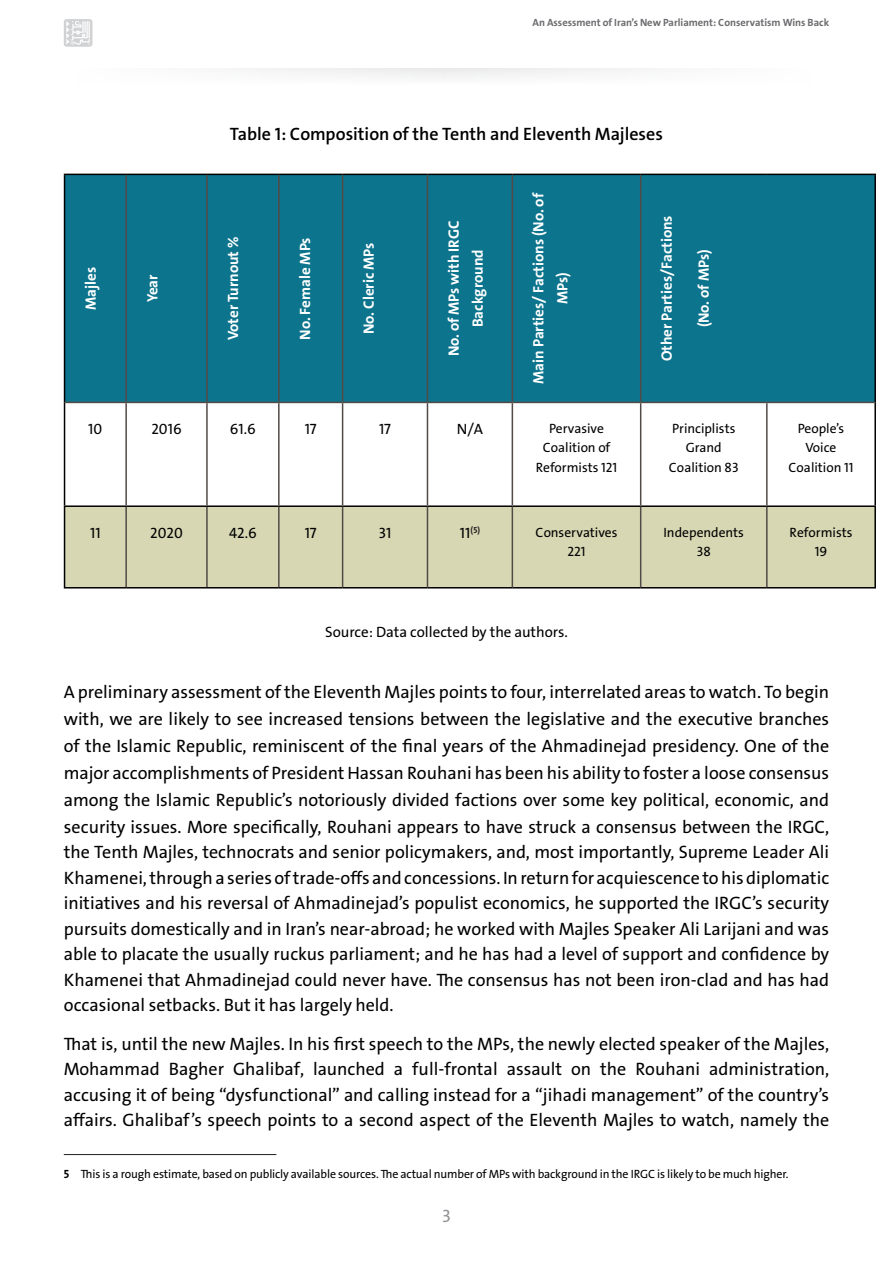
<style>
.page{position:relative;width:893px;height:1263px;background:#fff}
.page>*{position:absolute;margin:0;border:0;box-sizing:border-box;transform-origin:0 0}
.t1{font:18px/26.1px "Bahij The Sans Arabic";color:#000;text-align:justify}
.Frame_Title{font:600 18px "Bahij The Sans Arabic";color:#000}
.t2{font:18px "Bahij The Sans Arabic";color:#939598}
.Table_Header{font:700 15px/24px "Bahij The Sans Arabic";color:#fff;text-align:center}
.Captions{font:15px "Bahij The Sans Arabic";color:#000}
.Table_Cell{font:15px "Bahij The Sans Arabic";color:#000}
.Table_Cell-2{font:13.5px/19.5px "Bahij The Sans Arabic";color:#000;text-align:center}
.Footnote_Text_En{font:12px "Bahij The Sans Arabic";letter-spacing:-.01em;color:#000}
.t3{font:700 10.5px "Bahij The Sans Arabic";color:#6c6d70}
.Table_Cell-3{font:700 8.7px "Bahij The Sans Arabic";color:#231f20}
.s1{font-weight:400;font-size:15px;color:#000}
.s2{font-weight:700}
</style>
<div class="page">
<div style="left:64px;top:69px;width:765px;height:16px;background:#fafafa"></div>
<svg style="left:64px;top:19px;width:28px;height:28px"></svg>
<div style="left:65px;top:175px;width:809px;height:227px;background:#0d748d"></div>
<div style="left:65px;top:507px;width:809px;height:80px;background:#d7d7b4"></div>
<hr style="left:64px;top:174px;width:62px;height:1px;background:#000">
<hr style="left:64px;top:175px;width:1px;height:227px;background:#000">
<hr style="left:126px;top:174px;width:81px;height:1px;background:#000">
<hr style="left:207px;top:174px;width:72px;height:1px;background:#000">
<hr style="left:279px;top:174px;width:64px;height:1px;background:#000">
<hr style="left:343px;top:174px;width:84px;height:1px;background:#000">
<hr style="left:427px;top:174px;width:85px;height:1px;background:#000">
<hr style="left:512px;top:174px;width:129px;height:1px;background:#000">
<hr style="left:641px;top:174px;width:126px;height:1px;background:#000">
<hr style="left:767px;top:174px;width:109px;height:1px;background:#000">
<hr style="left:874px;top:175px;width:2px;height:227px;background:#000">
<hr style="left:64px;top:402px;width:1px;height:103px;background:#000">
<hr style="left:874px;top:402px;width:2px;height:103px;background:#000">
<hr style="left:64px;top:505px;width:62px;height:2px;background:#000">
<hr style="left:64px;top:507px;width:1px;height:80px;background:#000">
<hr style="left:126px;top:505px;width:81px;height:2px;background:#000">
<hr style="left:207px;top:505px;width:72px;height:2px;background:#000">
<hr style="left:279px;top:505px;width:64px;height:2px;background:#000">
<hr style="left:343px;top:505px;width:84px;height:2px;background:#000">
<hr style="left:427px;top:505px;width:85px;height:2px;background:#000">
<hr style="left:512px;top:505px;width:129px;height:2px;background:#000">
<hr style="left:641px;top:505px;width:126px;height:2px;background:#000">
<hr style="left:767px;top:505px;width:109px;height:2px;background:#000">
<hr style="left:874px;top:507px;width:2px;height:80px;background:#000">
<hr style="left:64px;top:587px;width:62px;height:1px;background:#000">
<hr style="left:126px;top:587px;width:81px;height:1px;background:#000">
<hr style="left:207px;top:587px;width:72px;height:1px;background:#000">
<hr style="left:279px;top:587px;width:64px;height:1px;background:#000">
<hr style="left:343px;top:587px;width:84px;height:1px;background:#000">
<hr style="left:427px;top:587px;width:85px;height:1px;background:#000">
<hr style="left:512px;top:587px;width:129px;height:1px;background:#000">
<hr style="left:641px;top:587px;width:126px;height:1px;background:#000">
<hr style="left:767px;top:587px;width:109px;height:1px;background:#000">
<hr style="left:125px;top:175px;width:2px;height:227px;background:#524a47">
<hr style="left:206px;top:175px;width:2px;height:227px;background:#524a47">
<hr style="left:278px;top:175px;width:2px;height:227px;background:#524a47">
<hr style="left:342px;top:175px;width:1px;height:227px;background:#524a47">
<hr style="left:427px;top:175px;width:1px;height:227px;background:#524a47">
<hr style="left:512px;top:175px;width:1px;height:227px;background:#524a47">
<hr style="left:640px;top:175px;width:1px;height:227px;background:#524a47">
<hr style="left:65px;top:402px;width:61px;height:1px;background:#524a47">
<hr style="left:126px;top:402px;width:81px;height:1px;background:#524a47">
<hr style="left:125px;top:403px;width:2px;height:102px;background:#524a47">
<hr style="left:207px;top:402px;width:72px;height:1px;background:#524a47">
<hr style="left:206px;top:403px;width:2px;height:102px;background:#524a47">
<hr style="left:279px;top:402px;width:64px;height:1px;background:#524a47">
<hr style="left:278px;top:403px;width:2px;height:102px;background:#524a47">
<hr style="left:343px;top:402px;width:84px;height:1px;background:#524a47">
<hr style="left:342px;top:403px;width:1px;height:102px;background:#524a47">
<hr style="left:427px;top:402px;width:85px;height:1px;background:#524a47">
<hr style="left:427px;top:403px;width:1px;height:102px;background:#524a47">
<hr style="left:512px;top:402px;width:129px;height:1px;background:#524a47">
<hr style="left:512px;top:403px;width:1px;height:102px;background:#524a47">
<hr style="left:641px;top:402px;width:126px;height:1px;background:#524a47">
<hr style="left:640px;top:403px;width:1px;height:102px;background:#524a47">
<hr style="left:767px;top:402px;width:107px;height:1px;background:#524a47">
<hr style="left:766px;top:403px;width:2px;height:102px;background:#524a47">
<hr style="left:125px;top:507px;width:2px;height:80px;background:#524a47">
<hr style="left:206px;top:507px;width:2px;height:80px;background:#524a47">
<hr style="left:278px;top:507px;width:2px;height:80px;background:#524a47">
<hr style="left:342px;top:507px;width:1px;height:80px;background:#524a47">
<hr style="left:427px;top:507px;width:1px;height:80px;background:#524a47">
<hr style="left:512px;top:507px;width:1px;height:80px;background:#524a47">
<hr style="left:640px;top:507px;width:1px;height:80px;background:#524a47">
<hr style="left:766px;top:507px;width:2px;height:80px;background:#524a47">
<hr style="left:64px;top:1154px;width:212px;height:1px;background:#231f20">
<p class="t3" style="left:533px;top:16px;width:298px">An Assessment of Iran’s New Parliament: Conservatism Wins Back</p>
<p class="Table_Header" style="left:79px;top:310px;width:44px;rotate:-90deg">Majles</p>
<p class="Table_Header" style="left:140px;top:302px;width:29px;rotate:-90deg">Year</p>
<p class="Frame_Title" style="left:230px;top:119px;width:435px">Table 1: Composition of the Tenth and Eleventh Majleses</p>
<p class="Table_Header" style="left:221px;top:340px;width:105px;rotate:-90deg">Voter Turnout %</p>
<p class="Table_Header" style="left:293px;top:339px;width:104px;rotate:-90deg">No. Female MPs</p>
<p class="Table_Header" style="left:357px;top:334px;width:93px;rotate:-90deg">No. Cleric MPs</p>
<p class="Table_Header" style="left:442px;top:356px;width:137px;rotate:-90deg">No. of MPs with IRGC<br>Background</p>
<p class="Table_Header" style="left:526px;top:384px;width:192px;rotate:-90deg">Main Parties/ Factions (No. of<br>MPs)</p>
<p class="Table_Header" style="left:655px;top:361px;width:147px;rotate:-90deg">Other Parties/Factions</p>
<p class="Table_Header" style="left:691px;top:327px;width:79px;rotate:-90deg">(No. of MPs)</p>
<p class="Table_Cell" style="left:88px;top:416px;width:16px">10</p>
<p class="Table_Cell" style="left:151px;top:416px;width:32px">2016</p>
<p class="Table_Cell" style="left:230px;top:416px;width:27px">61.6</p>
<p class="Table_Cell" style="left:305px;top:416px;width:14px">17</p>
<p class="Table_Cell" style="left:379px;top:416px;width:14px">17</p>
<p class="Table_Cell" style="left:457px;top:416px;width:28px">N/A</p>
<p class="Table_Cell-2" style="left:536px;top:419px;width:83px">Pervasive<br>Coalition of<br>Reformists 121</p>
<p class="Table_Cell-2" style="left:669px;top:419px;width:71px">Principlists<br>Grand<br>Coalition 83</p>
<p class="Table_Cell-2" style="left:788px;top:419px;width:67px">People’s<br>Voice<br>Coalition 11</p>
<p class="Table_Cell" style="left:90px;top:520px;width:12px">11</p>
<p class="Table_Cell" style="left:150px;top:520px;width:34px">2020</p>
<p class="Table_Cell" style="left:229px;top:520px;width:29px">42.6</p>
<p class="Table_Cell" style="left:305px;top:520px;width:14px">17</p>
<p class="Table_Cell" style="left:379px;top:520px;width:14px">31</p>
<p class="Table_Cell-3" style="left:460px;top:524px;width:22px"><span class="s1">11</span> (5)</p>
<p class="Table_Cell-2" style="left:536px;top:522px;width:83px">Conservatives<br>221</p>
<p class="Table_Cell-2" style="left:663px;top:522px;width:82px">Independents<br>38</p>
<p class="Table_Cell-2" style="left:790px;top:522px;width:64px">Reformists<br>19</p>
<p class="Captions" style="left:325px;top:620px;width:244px">Source: Data collected by the authors.</p>
<p class="t1" style="left:64px;top:679px;width:767px">A preliminary assessment of the Eleventh Majles points to four, interrelated areas to watch. To begin with, we are likely to see increased tensions between the legislative and the executive branches of the Islamic Republic, reminiscent of the final years of the Ahmadinejad presidency. One of the major accomplishments of President Hassan Rouhani has been his ability to foster a loose consensus among the Islamic Republic’s notoriously divided factions over some key political, economic, and security issues. More specifically, Rouhani appears to have struck a consensus between the IRGC, the Tenth Majles, technocrats and senior policymakers, and, most importantly, Supreme Leader Ali Khamenei, through a series of trade-offs and concessions. In return for acquiescence to his diplomatic initiatives and his reversal of Ahmadinejad’s populist economics, he supported the IRGC’s security pursuits domestically and in Iran’s near-abroad; he worked with Majles Speaker Ali Larijani and was able to placate the usually ruckus parliament; and he has had a level of support and confidence by Khamenei that Ahmadinejad could never have. The consensus has not been iron-clad and has had occasional setbacks. But it has largely held.</p>
<p class="t1" style="left:64px;top:1031px;width:767px;line-height:25.5px">That is, until the new Majles. In his first speech to the MPs, the newly elected speaker of the Majles, Mohammad Bagher Ghalibaf, launched a full-frontal assault on the Rouhani administration, accusing it of being “dysfunctional” and calling instead for a “jihadi management” of the country’s affairs. Ghalibaf’s speech points to a second aspect of the Eleventh Majles to watch, namely the</p>
<p class="Footnote_Text_En" style="left:64px;top:1164px;width:726px"><span class="s2">5</span> This is a rough estimate, based on publicly available sources. The actual number of MPs with background in the IRGC is likely to be much higher.</p>
<p class="t2" style="left:442px;top:1201px;width:10px">3</p>
</div>
